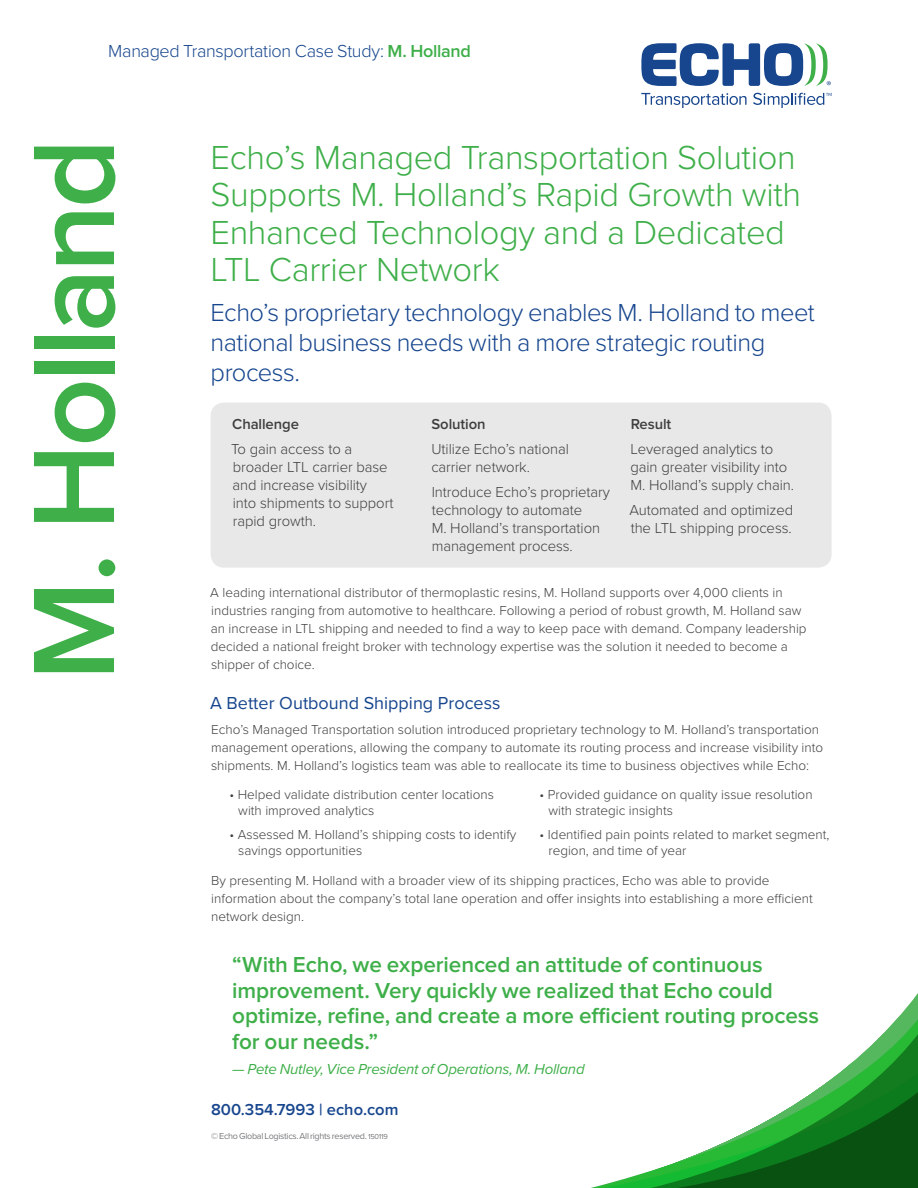
<style>
.page{position:relative;width:918px;height:1188px;background:#fff}
.page>*{position:absolute;margin:0;border:0;box-sizing:border-box;transform-origin:0 0}
.Company_Name__Side{font:600 120px "Proxima Nova";letter-spacing:-.035em;color:#3eaf49}
.Large_Title_Headers{font:300 34.5px/37.5px "Proxima Nova";letter-spacing:-.01em;color:#3eaf49}
.Large_Intro_Paragrap{font:300 25.5px/30px "Proxima Nova";letter-spacing:-.02em;color:#17468e}
.Pullquote{font:600 22.5px/25.5px "Proxima Nova";letter-spacing:-.005em;color:#3eaf49}
.t1{font:300 18px "Proxima Nova";letter-spacing:-.02em;color:#17468e}
.Paragraph_Subheads{font:18px "Proxima Nova";color:#17468e}
.Paragraph_Subheads-2{font:600 16.5px "Proxima Nova";color:#17468e}
.Paragraph_Subheads-3{font:300 15px/18px "Proxima Nova";letter-spacing:-.005em;color:#3e3e3f}
.Pullquote-2{font:italic 15px "Proxima Nova";letter-spacing:-.015em;color:#3eaf49}
.Paragraph_Subheads-4{font:600 15px "Proxima Nova";letter-spacing:-.005em;color:#3e3e3f}
.Paragraph_Subheads-5{font:300 13.5px/18px "Proxima Nova";color:#3e3e3f}
.Bottom_Footer__Gray{font:9px "Proxima Nova";letter-spacing:-.03em;color:#76787b}
.s1{font-weight:600;color:#3eaf49}
.s2{font-size:7.5px}
</style>
<div class="page">
<svg style="left:591px;top:1002px;width:327px;height:186px"></svg>
<div style="left:211px;top:403px;width:621px;height:165px;background:#e8e8e8;border-radius:14px"></div>
<svg style="left:641px;top:93px;width:106px;height:15px"></svg>
<svg style="left:753px;top:93px;width:79px;height:15px"></svg>
<svg style="left:641px;top:43px;width:190px;height:43px"></svg>
<p class="t1" style="left:108px;top:38px;width:364px">Managed Transportation Case Study: <span class="s1">M. Holland</span></p>
<p class="Company_Name__Side" style="left:19px;top:681px;width:544px;rotate:-90deg">M. Holland</p>
<p class="Large_Title_Headers" style="left:211px;top:137px;width:592px">Echo’s Managed Transportation Solution Supports M. Holland’s Rapid Growth with Enhanced Technology and a Dedicated LTL Carrier Network</p>
<p class="Large_Intro_Paragrap" style="left:211px;top:297px;width:606px">Echo’s proprietary technology enables M. Holland to meet national business needs with a more strategic routing process.</p>
<p class="Paragraph_Subheads-4" style="left:232px;top:417px;width:68px">Challenge</p>
<p class="Paragraph_Subheads-3" style="left:231px;top:439px;width:164px">To gain access to a broader LTL carrier base and increase visibility<br>into shipments to support rapid growth.</p>
<p class="Paragraph_Subheads-4" style="left:431px;top:417px;width:56px">Solution</p>
<p class="Paragraph_Subheads-3" style="left:431px;top:439px;width:139px">Utilize Echo’s national carrier network.</p>
<p class="Paragraph_Subheads-3" style="left:432px;top:482px;width:180px">Introduce Echo’s proprietary technology to automate<br>M. Holland’s transportation management process.</p>
<p class="Paragraph_Subheads-4" style="left:631px;top:417px;width:42px">Result</p>
<p class="Paragraph_Subheads-3" style="left:631px;top:439px;width:165px">Leveraged analytics to gain greater visibility into<br>M. Holland’s supply chain.</p>
<p class="Paragraph_Subheads-3" style="left:630px;top:500px;width:165px">Automated and optimized the LTL shipping process.</p>
<p class="Paragraph_Subheads-5" style="left:210px;top:583px;width:598px">A leading international distributor of thermoplastic resins, M. Holland supports over 4,000 clients in industries ranging from automotive to healthcare. Following a period of robust growth, M. Holland saw an increase in LTL shipping and needed to find a way to keep pace with demand. Company leadership decided a national freight broker with technology expertise was the solution it needed to become a shipper of choice.</p>
<p class="Paragraph_Subheads" style="left:210px;top:690px;width:292px">A Better Outbound Shipping Process</p>
<p class="Paragraph_Subheads-5" style="left:211px;top:720px;width:614px">Echo’s Managed Transportation solution introduced proprietary technology to M. Holland’s transportation management operations, allowing the company to automate its routing process and increase visibility into shipments. M. Holland’s logistics team was able to reallocate its time to business objectives while Echo:</p>
<p class="Paragraph_Subheads-5" style="left:238px;top:785px;width:257px;line-height:16.5px;text-indent:-9px">• Helped validate distribution center locations with improved analytics</p>
<p class="Paragraph_Subheads-5" style="left:238px;top:825px;width:280px;line-height:16.5px;text-indent:-9px">• Assessed M. Holland’s shipping costs to identify savings opportunities</p>
<p class="Paragraph_Subheads-5" style="left:548px;top:785px;width:266px;line-height:16.5px;text-indent:-9px">• Provided guidance on quality issue resolution with strategic insights</p>
<p class="Paragraph_Subheads-5" style="left:548px;top:825px;width:282px;line-height:16.5px;text-indent:-9px">• Identified pain points related to market segment, region, and time of year</p>
<p class="Paragraph_Subheads-5" style="left:211px;top:870px;width:603px">By presenting M. Holland with a broader view of its shipping practices, Echo was able to provide information about the company’s total lane operation and offer insights into establishing a more efficient network design.</p>
<p class="Pullquote" style="left:232px;top:953px;width:588px">“With Echo, we experienced an attitude of continuous improvement. Very quickly we realized that Echo could optimize, refine, and create a more efficient routing process for our needs.”</p>
<p class="Pullquote-2" style="left:232px;top:1058px;width:354px">— Pete Nutley, Vice President of Operations, M. Holland</p>
<p class="Paragraph_Subheads-2" style="left:211px;top:1102px;width:189px">800.354.7993 | echo.com</p>
<p class="Bottom_Footer__Gray" style="left:211px;top:1129px;width:178px">© Echo Global Logistics. All rights reserved. <span class="s2">150119</span></p>
</div>
